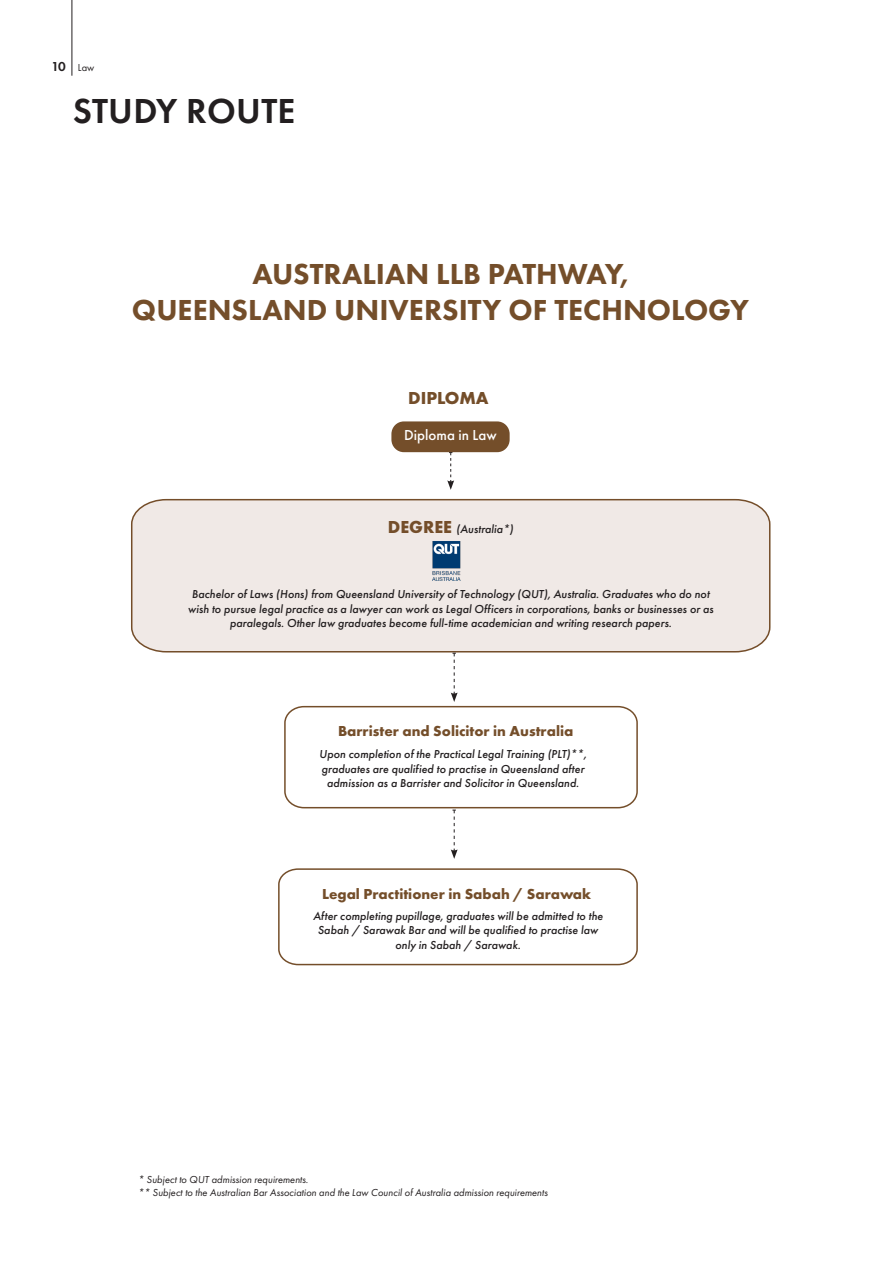
<style>
.page{position:relative;width:893px;height:1263px;background:#fff}
.page>*{position:absolute;margin:0;border:0;box-sizing:border-box;transform-origin:0 0}
.t1{font:600 36px "Futura PT";letter-spacing:.01em;color:#231f20}
.t2{font:800 30px "Futura PT";color:#744e2a}
.t3{font:700 18px "Futura PT";color:#744e2a}
.t4{font:700 15px "Futura PT";color:#744e2a}
.t5{font:500 15px "Futura PT";color:#fff}
.t6{font:italic 500 12px/14.4px "Futura PT";color:#231f20;text-align:center}
.t7{font:italic 10.5px "Futura PT";color:#231f20}
.t8{font:10.5px "Futura PT";color:#231f20}
.s1{font-weight:600;font-size:13.5px}
.s2{font-weight:700;font-style:normal;font-size:18px;color:#744e2a}
</style>
<div class="page">
<hr style="left:72px;top:0;width:1px;height:76px;background:#231f20">
<svg style="left:447px;top:452px;width:7px;height:38px"></svg>
<div style="left:131px;top:498px;width:640px;height:155px;background:#f0e9e6"></div>
<svg style="left:278px;top:868px;width:360px;height:98px"></svg>
<svg style="left:284px;top:653px;width:354px;height:206px"></svg>
<div style="left:391px;top:421px;width:119px;height:31px;background:#744e2a;border-radius:12px"></div>
<img style="left:433px;top:541px;width:29px;height:39px">
<p class="t8" style="left:51px;top:61px;width:44px"><span class="s1">10</span> Law</p>
<p class="t1" style="left:73px;top:89px;width:224px">STUDY ROUTE</p>
<p class="t2" style="left:252px;top:256px;width:378px">AUSTRALIAN LLB PATHWAY,</p>
<p class="t2" style="left:132px;top:292px;width:619px">QUEENSLAND UNIVERSITY OF TECHNOLOGY</p>
<p class="t3" style="left:408px;top:386px;width:82px">DIPLOMA</p>
<p class="t5" style="left:404px;top:426px;width:94px">Diploma in Law</p>
<p class="t6" style="left:388px;top:521px;width:127px"><span class="s2">DEGREE</span> (Australia*)</p>
<p class="t6" style="left:188px;top:587px;width:527px">Bachelor of Laws (Hons) from Queensland University of Technology (QUT), Australia. Graduates who do not wish to pursue legal practice as a lawyer can work as Legal Officers in corporations, banks or businesses or as paralegals. Other law graduates become full-time academician and writing research papers.</p>
<p class="t4" style="left:338px;top:721px;width:237px">Barrister and Solicitor in Australia</p>
<p class="t6" style="left:319px;top:747px;width:269px">Upon completion of the Practical Legal Training (PLT)**, graduates are qualified to practise in Queensland after admission as a Barrister and Solicitor in Queensland.</p>
<p class="t4" style="left:322px;top:885px;width:271px">Legal Practitioner in Sabah / Sarawak</p>
<p class="t6" style="left:313px;top:909px;width:291px">After completing pupillage, graduates will be admitted to the</p>
<p class="t6" style="left:318px;top:923px;width:282px">Sabah / Sarawak Bar and will be qualified to practise law</p>
<p class="t6" style="left:395px;top:938px;width:127px">only in Sabah / Sarawak.</p>
<p class="t7" style="left:138px;top:1173px;width:172px">* Subject to QUT admission requirements.</p>
<p class="t7" style="left:138px;top:1186px;width:411px">** Subject to the Australian Bar Association and the Law Council of Australia admission requirements</p>
</div>
